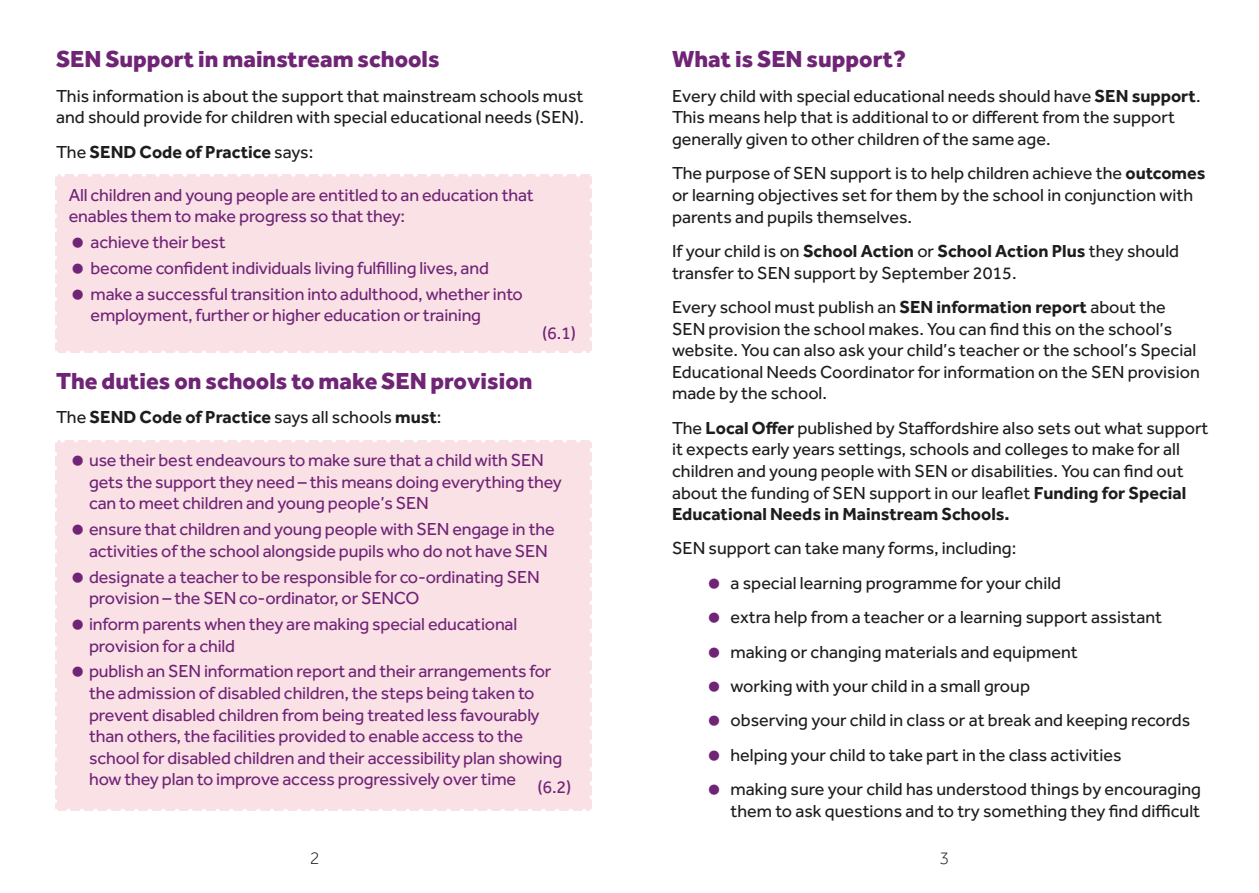
<style>
.page{position:relative;width:1259px;height:893px;background:#fff}
.page>*{position:absolute;margin:0;border:0;box-sizing:border-box;transform-origin:0 0}
.t1{font:800 24px "Effra";color:#702476}
.t2{font:18px/21.6px "Effra";color:#1d1d1b}
.t3{font:18px/21.6px "Effra";letter-spacing:-.01em;color:#702476}
.t4{font:700 18px "Effra";color:#1d1d1b}
.t5{font:300 18px "Effra";color:#1d1d1b}
.s1{font-weight:400}
.s2{font-weight:700}
</style>
<div class="page">
<div style="left:55px;top:174px;width:537px;height:179px;background:#fae1e6"></div>
<svg style="left:68px;top:351px;width:517px;height:2px"></svg>
<svg style="left:62px;top:174px;width:516px;height:3px"></svg>
<svg style="left:55px;top:188px;width:2px;height:165px"></svg>
<svg style="left:590px;top:174px;width:2px;height:165px"></svg>
<div style="left:55px;top:440px;width:537px;height:371px;background:#fae1e6"></div>
<svg style="left:68px;top:809px;width:517px;height:2px"></svg>
<svg style="left:62px;top:440px;width:516px;height:2px"></svg>
<svg style="left:55px;top:454px;width:2px;height:357px"></svg>
<svg style="left:590px;top:440px;width:2px;height:357px"></svg>
<h1 class="t1" style="left:56px;top:45px;width:385px">SEN Support in mainstream schools</h1>
<p class="t2" style="left:56px;top:85px;width:529px">This information is about the support that mainstream schools must and should provide for children with special educational needs (SEN).</p>
<p class="t4" style="left:56px;top:141px;width:259px"><span class="s1">The</span> SEND Code of Practice <span class="s1">says:</span></p>
<p class="t3" style="left:69px;top:184px;width:466px">All children and young people are entitled to an education that enables them to make progress so that they:</p>
<p class="t3" style="left:91px;top:229px;width:434px;line-height:25.8px">achieve their best<br>become confident individuals living fulfilling lives, and make a successful transition into adulthood, whether into</p>
<p class="t3" style="left:91px;top:304px;width:392px">employment, further or higher education or training</p>
<p class="t3" style="left:542px;top:321px;width:35px">(6.1)</p>
<h1 class="t1" style="left:56px;top:366px;width:478px">The duties on schools to make SEN provision</h1>
<p class="t4" style="left:56px;top:406px;width:387px"><span class="s1">The</span> SEND Code of Practice <span class="s1">says all schools</span> must<span class="s1">:</span></p>
<p class="t3" style="left:89px;top:449px;width:474px">use their best endeavours to make sure that a child with SEN gets the support they need – this means doing everything they can to meet children and young people’s SEN</p>
<p class="t3" style="left:89px;top:518px;width:467px">ensure that children and young people with SEN engage in the activities of the school alongside pupils who do not have SEN</p>
<p class="t3" style="left:89px;top:565px;width:452px">designate a teacher to be responsible for co-ordinating SEN provision – the SEN co-ordinator, or SENCO</p>
<p class="t3" style="left:89px;top:613px;width:430px">inform parents when they are making special educational provision for a child</p>
<p class="t3" style="left:89px;top:660px;width:484px">publish an SEN information report and their arrangements for the admission of disabled children, the steps being taken to prevent disabled children from being treated less favourably than others, the facilities provided to enable access to the school for disabled children and their accessibility plan showing how they plan to improve access progressively over time (6.2)</p>
<h1 class="t1" style="left:672px;top:45px;width:236px">What is SEN support?</h1>
<p class="t2" style="left:672px;top:85px;width:530px">Every child with special educational needs should have <span class="s2">SEN support</span>.<br>This means help that is additional to or different from the support generally given to other children of the same age.</p>
<p class="t2" style="left:672px;top:162px;width:535px">The purpose of SEN support is to help children achieve the <span class="s2">outcomes </span>or learning objectives set for them by the school in conjunction with parents and pupils themselves.</p>
<p class="t2" style="left:672px;top:240px;width:508px">If your child is on <span class="s2">School Action</span> or <span class="s2">School Action Plus</span> they should transfer to SEN support by September 2015.</p>
<p class="t2" style="left:672px;top:296px;width:529px">Every school must publish an <span class="s2">SEN information report</span> about the SEN provision the school makes. You can find this on the school’s website. You can also ask your child’s teacher or the school’s Special Educational Needs Coordinator for information on the SEN provision made by the school.</p>
<p class="t2" style="left:672px;top:417px;width:538px">The <span class="s2">Local Offer</span> published by Staffordshire also sets out what support it expects early years settings, schools and colleges to make for all children and young people with SEN or disabilities. You can find out about the funding of SEN support in our leaflet <span class="s2">Funding for Special Educational Needs in Mainstream Schools.</span></p>
<p class="t2" style="left:730px;top:531px;width:472px;line-height:34.3px;text-indent:-58px">SEN support can take many forms, including:<br>a special learning programme for your child<br>extra help from a teacher or a learning support assistant making or changing materials and equipment<br>working with your child in a small group<br>observing your child in class or at break and keeping records helping your child to take part in the class activities<br>making sure your child has understood things by encouraging</p>
<p class="t2" style="left:730px;top:800px;width:471px">them to ask questions and to try something they find difficult</p>
<p class="t5" style="left:310px;top:848px;width:11px">2</p>
<p class="t5" style="left:939px;top:848px;width:11px">3</p>
</div>
